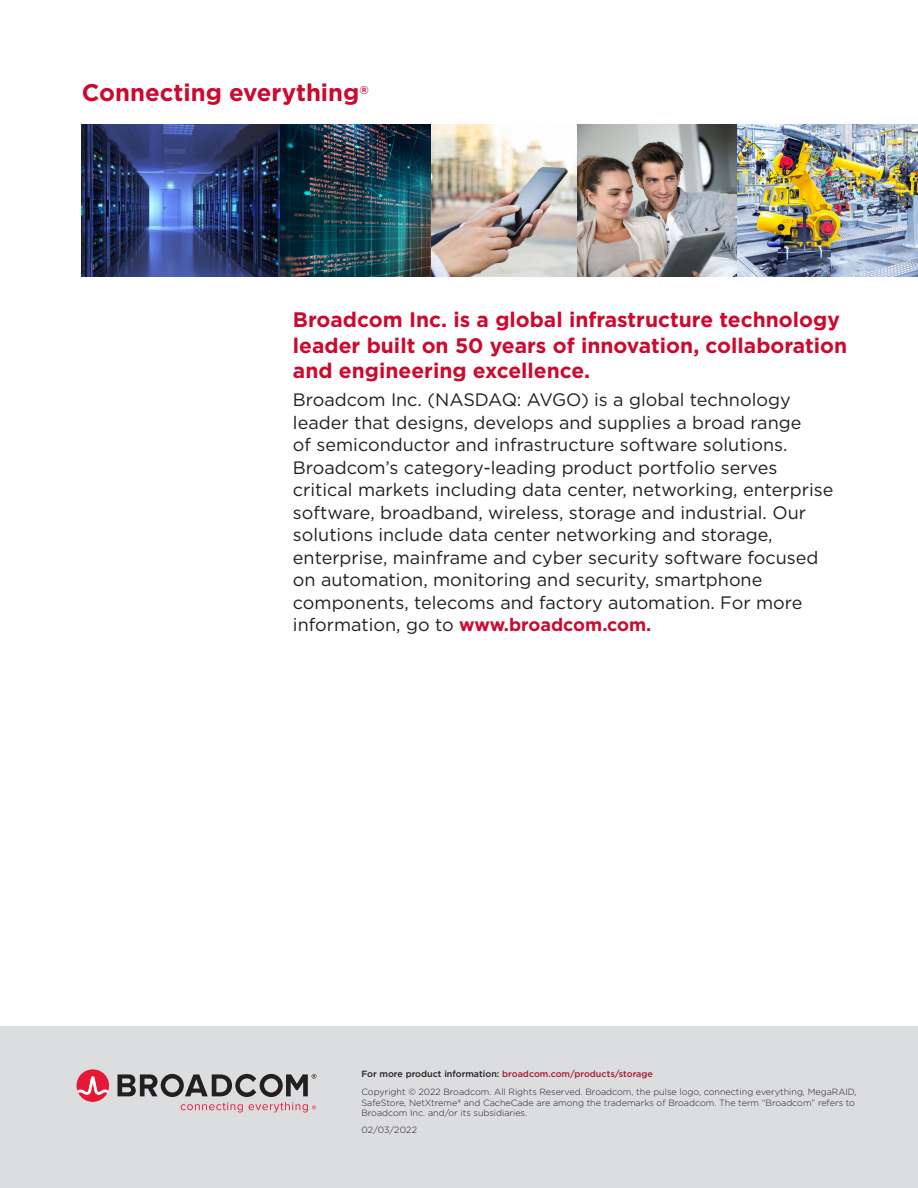
<style>
.page{position:relative;width:918px;height:1188px;background:#fff}
.page>*{position:absolute;margin:0;border:0;box-sizing:border-box;transform-origin:0 0}
.t1{font:700 24px "Gotham";color:#cc092f}
.t2{font:700 21px/25.2px "Gotham";color:#cc092f}
.t3{font:18px/22.5px "Gotham";color:#231f20}
.t4{font:300 9px/18px "Gotham";color:#231f20}
.s1{font-weight:700;color:#cc092f}
.s2{font-weight:500}
.s3{font-weight:500;color:#a6192e}
</style>
<div class="page">
<img style="left:81px;top:124px;width:837px;height:152px">
<div style="left:0;top:1026px;width:918px;height:162px;background:#dcdddf"></div>
<svg style="left:118px;top:1074px;width:198px;height:38px"></svg>
<svg style="left:77px;top:1069px;width:32px;height:33px"></svg>
<h1 class="t1" style="left:82px;top:78px;width:288px">Connecting everything<sup>®</sup></h1>
<p class="t2" style="left:293px;top:307px;width:556px">Broadcom Inc. is a global infrastructure technology leader built on 50 years of innovation, collaboration and engineering excellence.</p>
<p class="t3" style="left:293px;top:388px;width:542px">Broadcom Inc. (NASDAQ: AVGO) is a global technology leader that designs, develops and supplies a broad range<br>of semiconductor and infrastructure software solutions.<br>Broadcom’s category-leading product portfolio serves critical markets including data center, networking, enterprise software, broadband, wireless, storage and industrial. Our solutions include data center networking and storage, enterprise, mainframe and cyber security software focused on automation, monitoring and security, smartphone components, telecoms and factory automation. For more information, go to <span class="s1">www.broadcom.com.</span></p>
<p class="t4" style="left:361px;top:1064px;width:497px"><span class="s2">For more product information:</span> <span class="s3">broadcom.com/products/storage<br></span>Copyright © 2022 Broadcom. All Rights Reserved. Broadcom, the pulse logo, connecting everything, MegaRAID,</p>
<p class="t4" style="left:361px;top:1097px;width:495px;line-height:10.8px">SafeStore, NetXtreme® and CacheCade are among the trademarks of Broadcom. The term “Broadcom” refers to<br>Broadcom Inc. and/or its subsidiaries.</p>
<p class="t4" style="left:361px;top:1120px;width:57px">02/03/2022</p>
</div>
